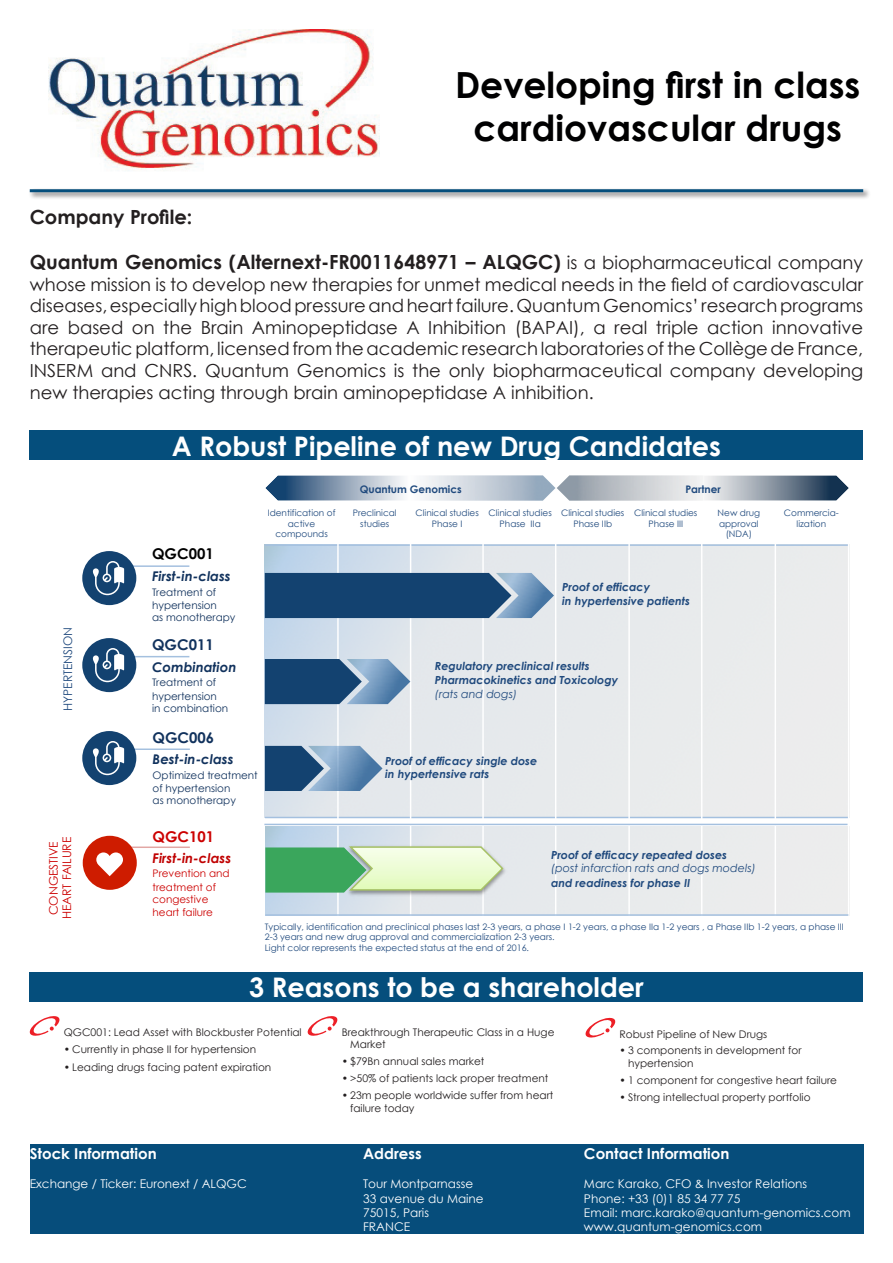
<style>
.page{position:relative;width:893px;height:1263px;background:#fff}
.page>*{position:absolute;margin:0;border:0;box-sizing:border-box;transform-origin:0 0}
.t1{font:700 36px/43.2px "Century Gothic";color:#000001;text-align:center}
.t2{font:700 27px "Century Gothic";color:#fff}
.t3{font:700 19.5px "Century Gothic";color:#231f20}
.t4{font:18px/21.6px "Century Gothic";color:#231f20;text-align:justify}
.t5{font:700 15px "Century Gothic";color:#fff}
.t6{font:700 14.85px "Century Gothic";color:#11325d}
.t7{font:700 14.85px "Century Gothic";color:#c00}
.t8{font:700 14.85px "Century Gothic";color:#000}
.t9{font:italic 700 13.35px "Century Gothic";color:#11325d}
.t10{font:italic 700 13.35px "Century Gothic";color:#c00000}
.t11{font:12px/14.4px "Century Gothic";color:#fff}
.t12{font:11.85px/13.4px "Century Gothic";color:#c00;text-align:center}
.t13{font:11.85px "Century Gothic";color:#1f497d}
.t14{font:italic 700 11.1px/13.4px "Century Gothic";color:#1f497d}
.t15{font:italic 11.1px "Century Gothic";color:#1f497d}
.t16{font:10.5px/12.6px "Century Gothic";color:#231f20}
.t17{font:10.35px/13.4px "Century Gothic";color:#11325d}
.t18{font:10.35px/13.4px "Century Gothic";color:#c00}
.t19{font:700 10.35px "Century Gothic";color:#1f497d}
.t20{font:8.85px/10.4px "Century Gothic";color:#1f497d;text-align:center}
.s1{font-weight:400;font-size:18px}
</style>
<div class="page">
<div style="left:30px;top:1144px;width:833px;height:89px;background:#064d7b"></div>
<div style="left:28px;top:188px;width:842px;height:12px;background:#231f20;opacity:.65"></div>
<hr style="left:30px;top:189px;width:833px;height:3px;background:#054e7c">
<img style="left:49px;top:30px;width:330px;height:141px">
<div style="left:30px;top:431px;width:833px;height:29px;background:#054e7c"></div>
<img style="left:265px;top:546px;width:583px;height:271px">
<hr style="left:265px;top:544px;width:583px;height:2px;background:#a4c0df">
<hr style="left:265px;top:817px;width:583px;height:1px;background:#a4c0df">
<img style="left:265px;top:826px;width:583px;height:88px">
<hr style="left:118px;top:846px;width:72px;height:2px;background:#e2a7a4">
<div style="left:83px;top:836px;width:54px;height:54px;background:#ce1c00;border-radius:50%"></div>
<svg style="left:96px;top:852px;width:27px;height:24px"></svg>
<hr style="left:337px;top:476px;width:2px;height:453px;background:#fff">
<hr style="left:410px;top:476px;width:1px;height:453px;background:#fff">
<hr style="left:482px;top:476px;width:2px;height:453px;background:#fff">
<div style="left:265px;top:573px;width:231px;height:45px;background:#134270"></div>
<img style="left:496px;top:573px;width:58px;height:45px">
<div style="left:265px;top:746px;width:43px;height:45px;background:#134270"></div>
<img style="left:308px;top:746px;width:74px;height:45px">
<img style="left:342px;top:841px;width:169px;height:59px">
<svg style="left:265px;top:845px;width:239px;height:47px;background:#a4d5a3"></svg>
<hr style="left:118px;top:565px;width:71px;height:2px;background:#a4c0df">
<div style="left:82px;top:551px;width:54px;height:54px;background:#134270;border-radius:50%"></div>
<svg style="left:93px;top:561px;width:31px;height:34px"></svg>
<hr style="left:118px;top:656px;width:71px;height:1px;background:#a4c0df">
<div style="left:82px;top:638px;width:54px;height:54px;background:#134270;border-radius:50%"></div>
<svg style="left:93px;top:648px;width:31px;height:34px"></svg>
<hr style="left:118px;top:748px;width:72px;height:2px;background:#a4c0df">
<div style="left:82px;top:731px;width:54px;height:54px;background:#134270;border-radius:50%"></div>
<svg style="left:93px;top:741px;width:31px;height:34px"></svg>
<hr style="left:555px;top:544px;width:1px;height:392px;background:#fff">
<hr style="left:628px;top:544px;width:2px;height:400px;background:#fff">
<hr style="left:701px;top:544px;width:1px;height:396px;background:#fff">
<hr style="left:775px;top:544px;width:1px;height:396px;background:#fff">
<hr style="left:264px;top:824px;width:583px;height:1px;background:#a4c0df">
<hr style="left:265px;top:914px;width:583px;height:2px;background:#a4c0df">
<svg style="left:265px;top:475px;width:138px;height:26px;background:#8da1b6"></svg>
<img style="left:423px;top:475px;width:132px;height:26px">
<svg style="left:704px;top:475px;width:145px;height:26px;background:#8d9aa7"></svg>
<img style="left:557px;top:475px;width:146px;height:26px">
<div style="left:265px;top:659px;width:82px;height:45px;background:#134270"></div>
<img style="left:347px;top:659px;width:63px;height:45px">
<div style="left:30px;top:972px;width:833px;height:29px;background:#054e7c"></div>
<svg style="left:30px;top:1016px;width:29px;height:20px"></svg>
<svg style="left:308px;top:1016px;width:29px;height:20px"></svg>
<svg style="left:586px;top:1018px;width:29px;height:19px"></svg>
<h1 class="t1" style="left:455px;top:62px;width:407px">Developing first in class cardiovascular drugs</h1>
<p class="t3" style="left:30px;top:202px;width:164px">Company Profile:</p>
<p class="t3" style="left:30px;top:247px;width:835px">Quantum Genomics (Alternext-FR0011648971 – ALQGC) <span class="s1">is a biopharmaceutical company</span></p>
<p class="t4" style="left:30px;top:273px;width:835px">whose mission is to develop new therapies for unmet medical needs in the field of cardiovascular diseases, especially high blood pressure and heart failure. Quantum Genomics’ research programs are based on the Brain Aminopeptidase A Inhibition (BAPAI), a real triple action innovative therapeutic platform, licensed from the academic research laboratories of the Collège de France, INSERM and CNRS. Quantum Genomics is the only biopharmaceutical company developing new therapies acting through brain aminopeptidase A inhibition.</p>
<h2 class="t2" style="left:172px;top:425px;width:551px">A Robust Pipeline of new Drug Candidates</h2>
<p class="t19" style="left:360px;top:483px;width:104px">Quantum Genomics</p>
<p class="t19" style="left:685px;top:483px;width:37px">Partner</p>
<p class="t13" style="left:63px;top:711px;width:85px;rotate:-90deg">HYPERTENSION</p>
<p class="t12" style="left:48px;top:919px;width:84px;rotate:-90deg">CONGESTIVE<br>HEART FAILURE</p>
<p class="t8" style="left:152px;top:546px;width:63px">QGC001</p>
<p class="t9" style="left:152px;top:571px;width:80px">First-in-class</p>
<p class="t17" style="left:152px;top:586px;width:66px">Treatment of hypertension</p>
<p class="t17" style="left:152px;top:611px;width:85px">as monotherapy</p>
<p class="t6" style="left:152px;top:636px;width:63px">QGC011</p>
<p class="t9" style="left:152px;top:661px;width:86px">Combination</p>
<p class="t17" style="left:152px;top:677px;width:66px">Treatment of hypertension</p>
<p class="t17" style="left:152px;top:702px;width:78px">in combination</p>
<p class="t6" style="left:153px;top:729px;width:63px">QGC006</p>
<p class="t9" style="left:153px;top:754px;width:83px">Best-in-class</p>
<p class="t17" style="left:153px;top:769px;width:107px">Optimized treatment of hypertension</p>
<p class="t17" style="left:153px;top:795px;width:85px">as monotherapy</p>
<p class="t7" style="left:153px;top:828px;width:63px">QGC101</p>
<p class="t10" style="left:153px;top:852px;width:80px">First-in-class</p>
<p class="t18" style="left:153px;top:868px;width:79px">Prevention and treatment of</p>
<p class="t18" style="left:153px;top:893px;width:62px">congestive heart failure</p>
<p class="t20" style="left:268px;top:509px;width:69px">Identification of active compounds</p>
<p class="t20" style="left:353px;top:509px;width:45px">Preclinical studies</p>
<p class="t20" style="left:416px;top:509px;width:65px">Clinical studies<br>Phase I</p>
<p class="t20" style="left:489px;top:509px;width:65px">Clinical studies<br>Phase IIa</p>
<p class="t20" style="left:561px;top:509px;width:65px">Clinical studies<br>Phase IIb</p>
<p class="t20" style="left:634px;top:509px;width:65px">Clinical studies<br>Phase III</p>
<p class="t20" style="left:718px;top:509px;width:44px">New drug approval (NDA)</p>
<p class="t20" style="left:784px;top:509px;width:56px">Commercia&shy;lization</p>
<p class="t14" style="left:562px;top:581px;width:129px">Proof of efficacy<br>in hypertensive patients</p>
<p class="t14" style="left:435px;top:660px;width:185px">Regulatory preclinical results<br>Pharmacokinetics and Toxicology</p>
<p class="t15" style="left:435px;top:690px;width:84px">(rats and dogs)</p>
<p class="t14" style="left:385px;top:755px;width:154px">Proof of efficacy single dose in hypertensive rats</p>
<p class="t14" style="left:551px;top:849px;width:178px">Proof of efficacy repeated doses</p>
<p class="t15" style="left:551px;top:864px;width:206px">(post infarction rats and dogs models)</p>
<p class="t14" style="left:551px;top:877px;width:141px">and readiness for phase II</p>
<p class="t20" style="left:265px;top:922px;width:581px;text-align:left">Typically, identification and preclinical phases last 2-3 years, a phase I 1-2 years, a phase IIa 1-2 years , a Phase IIb 1-2 years, a phase III<br>2-3 years and new drug approval and commercialization 2-3 years.<br>Light color represents the expected status at the end of 2016.</p>
<h2 class="t2" style="left:249px;top:966px;width:396px">3 Reasons to be a shareholder</h2>
<p class="t16" style="left:64px;top:1026px;width:239px">QGC001: Lead Asset with Blockbuster Potential</p>
<p class="t16" style="left:64px;top:1043px;width:194px">• Currently in phase II for hypertension</p>
<p class="t16" style="left:64px;top:1062px;width:209px">• Leading drugs facing patent expiration</p>
<p class="t16" style="left:350px;top:1026px;width:206px;text-indent:-9px">Breakthrough Therapeutic Class in a Huge<br>Market</p>
<p class="t16" style="left:342px;top:1056px;width:144px">• $79Bn annual sales market</p>
<p class="t16" style="left:342px;top:1073px;width:208px">• &gt;50% of patients lack proper treatment</p>
<p class="t16" style="left:350px;top:1090px;width:205px;text-indent:-9px">• 23m people worldwide suffer from heart failure today</p>
<p class="t16" style="left:620px;top:1028px;width:149px">Robust Pipeline of New Drugs</p>
<p class="t16" style="left:628px;top:1045px;width:175px;text-indent:-9px">• 3 components in development for hypertension</p>
<p class="t16" style="left:620px;top:1074px;width:219px">• 1 component for congestive heart failure</p>
<p class="t16" style="left:620px;top:1091px;width:192px">• Strong intellectual property portfolio</p>
<p class="t5" style="left:30px;top:1142px;width:128px">Stock Information</p>
<p class="t11" style="left:30px;top:1177px;width:219px">Exchange / Ticker: Euronext / ALQGC</p>
<p class="t5" style="left:363px;top:1142px;width:60px">Address</p>
<p class="t11" style="left:363px;top:1177px;width:122px">Tour Montparnasse<br>33 avenue du Maine<br>75015, Paris<br>FRANCE</p>
<p class="t5" style="left:584px;top:1142px;width:147px">Contact Information</p>
<p class="t11" style="left:584px;top:1177px;width:268px">Marc Karako, CFO &amp; Investor Relations Phone: +33 (0)1 85 34 77 75<br>Email: marc.karako@quantum-genomics.com www.quantum-genomics.com</p>
</div>
